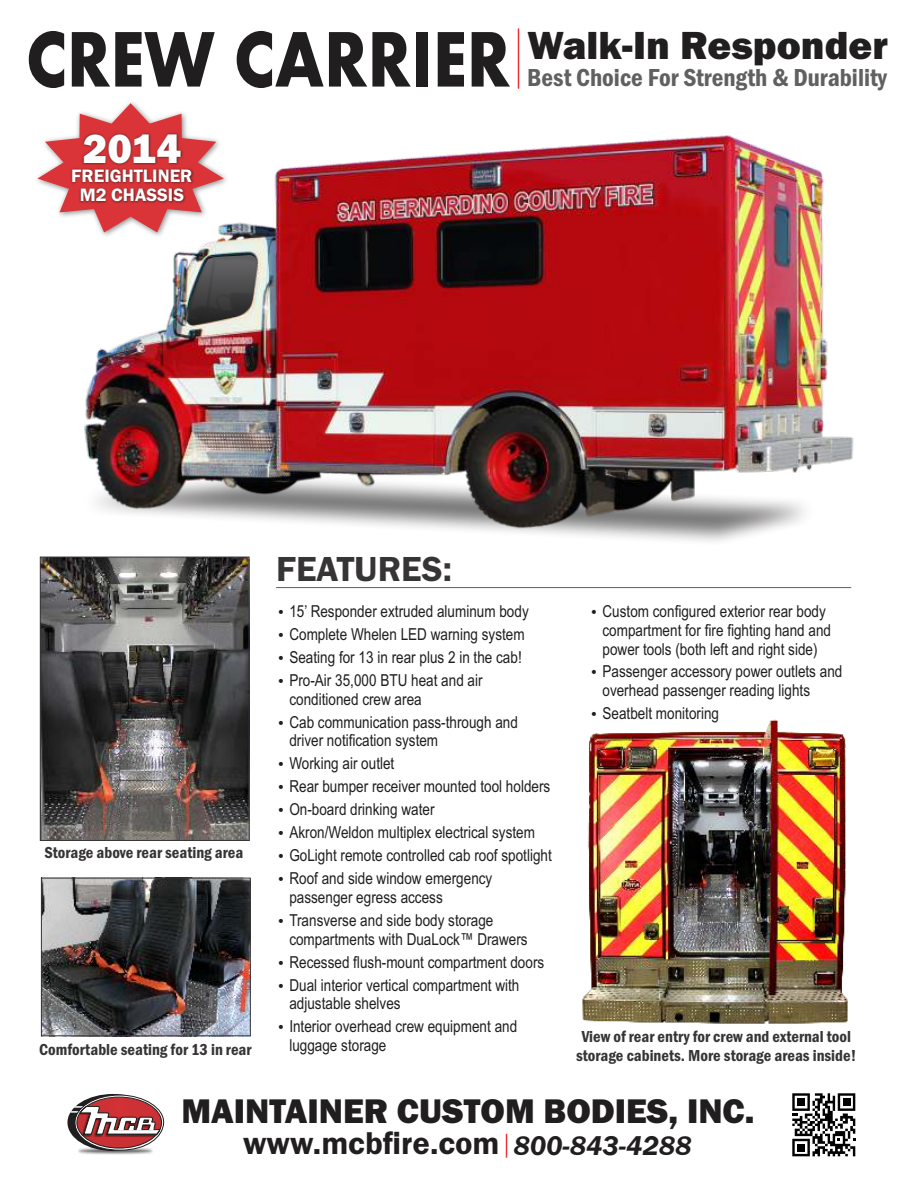
<style>
.page{position:relative;width:918px;height:1188px;background:#fff}
.page>*{position:absolute;margin:0;border:0;box-sizing:border-box;transform-origin:0 0}
.t1{font:700 81.75px "Aharoni";color:#201e1e;scale:.85 1}
.t2{font:800 42.15px "Franklin Gothic";color:#fefefe}
.t3{font:800 40.65px "Franklin Gothic";color:#201e1e}
.t4{font:600 36px "Franklin Gothic";color:#373435}
.t5{font:800 35.4px "Franklin Gothic";color:#201e1e}
.t6{font:600 32.7px "Franklin Gothic";color:#201e1e}
.t7{font:600 condensed 25.5px "Franklin Gothic";color:#606062}
.t8{font:600 18.6px/18.8px "Franklin Gothic";color:#fefefe;text-align:center}
.t9{font:16.5px/23px "Arial Narrow";color:#201e1e}
.t10{font:600 condensed 16.5px/18.8px "Franklin Gothic";color:#373435;text-align:center}
.s1{font-style:italic;font-size:27.9px}
</style>
<div class="page">
<svg style="left:37px;top:103px;width:103px;height:86px"></svg>
<img style="left:78px;top:1151px;width:75px;height:3px">
<svg style="left:70px;top:1094px;width:94px;height:57px"></svg>
<div style="left:77px;top:1097px;width:85px;height:51px;border:1px solid #201e1e;border-radius:50%"></div>
<hr style="left:518px;top:29px;width:1px;height:59px;background:#ed3237">
<svg style="left:506px;top:1134px;width:1px;height:24px"></svg>
<img style="left:55px;top:108px;width:799px;height:434px">
<img style="left:188px;top:255px;width:69px;height:70px">
<hr style="left:276px;top:587px;width:575px;height:1px;background:#606062">
<img style="left:582px;top:719px;width:266px;height:305px">
<img style="left:42px;top:557px;width:208px;height:283px">
<div style="left:40px;top:557px;width:209px;height:284px;border:1px solid #373435"></div>
<img style="left:43px;top:880px;width:206px;height:154px">
<div style="left:41px;top:878px;width:210px;height:158px;border:1px solid #373435"></div>
<img style="left:71px;top:133px;width:124px;height:71px">
<svg style="left:792px;top:1093px;width:63px;height:63px"></svg>
<h1 class="t1" style="left:26px;top:26px;width:571px">CREW CARRIER</h1>
<h2 class="t2" style="left:83px;top:134px;width:100px">2014</h2>
<p class="t8" style="left:71px;top:168px;width:123px">FREIGHTLINER<br>M2 CHASSIS</p>
<h3 class="t3" style="left:527px;top:31px;width:362px">Walk-In Responder</h3>
<h3 class="t7" style="left:527px;top:68px;width:361px">Best Choice For Strength &amp; Durability</h3>
<p class="t10" style="left:44px;top:844px;width:200px">Storage above rear seating area</p>
<p class="t10" style="left:39px;top:1042px;width:214px">Comfortable seating for 13 in rear</p>
<h3 class="t4" style="left:276px;top:555px;width:177px">FEATURES:</h3>
<p class="t9" style="left:289px;top:601px;width:241px">15’ Responder extruded aluminum body Complete Whelen LED warning system Seating for 13 in rear plus 2 in the cab!<br>Pro-Air 35,000 BTU heat and air</p>
<p class="t9" style="left:289px;top:689px;width:230px">conditioned crew area<br>Cab communication pass-through and</p>
<p class="t9" style="left:289px;top:731px;width:264px">driver notification system<br>Working air outlet<br>Rear bumper receiver mounted tool holders On-board drinking water<br>Akron/Weldon multiplex electrical system GoLight remote controlled cab roof spotlight Roof and side window emergency</p>
<p class="t9" style="left:289px;top:887px;width:206px">passenger egress access<br>Transverse and side body storage</p>
<p class="t9" style="left:289px;top:929px;width:256px">compartments with DuaLock™ Drawers<br>Recessed flush-mount compartment doors<br>Dual interior vertical compartment with</p>
<p class="t9" style="left:289px;top:994px;width:229px">adjustable shelves<br>Interior overhead crew equipment and</p>
<p class="t9" style="left:289px;top:1035px;width:99px">luggage storage</p>
<p class="t9" style="left:603px;top:604px;width:230px;line-height:18.8px">Custom configured exterior rear body compartment for fire fighting hand and power tools (both left and right side)</p>
<p class="t9" style="left:603px;top:664px;width:241px;line-height:18.8px">Passenger accessory power outlets and overhead passenger reading lights</p>
<p class="t9" style="left:603px;top:703px;width:118px">Seatbelt monitoring</p>
<p class="t10" style="left:576px;top:1028px;width:282px">View of rear entry for crew and external tool storage cabinets. More storage areas inside!</p>
<h3 class="t5" style="left:181px;top:1098px;width:575px">MAINTAINER CUSTOM BODIES, INC.</h3>
<h3 class="t6" style="left:243px;top:1131px;width:450px">www.mcbfire.com <span class="s1">800-843-4288</span></h3>
</div>
